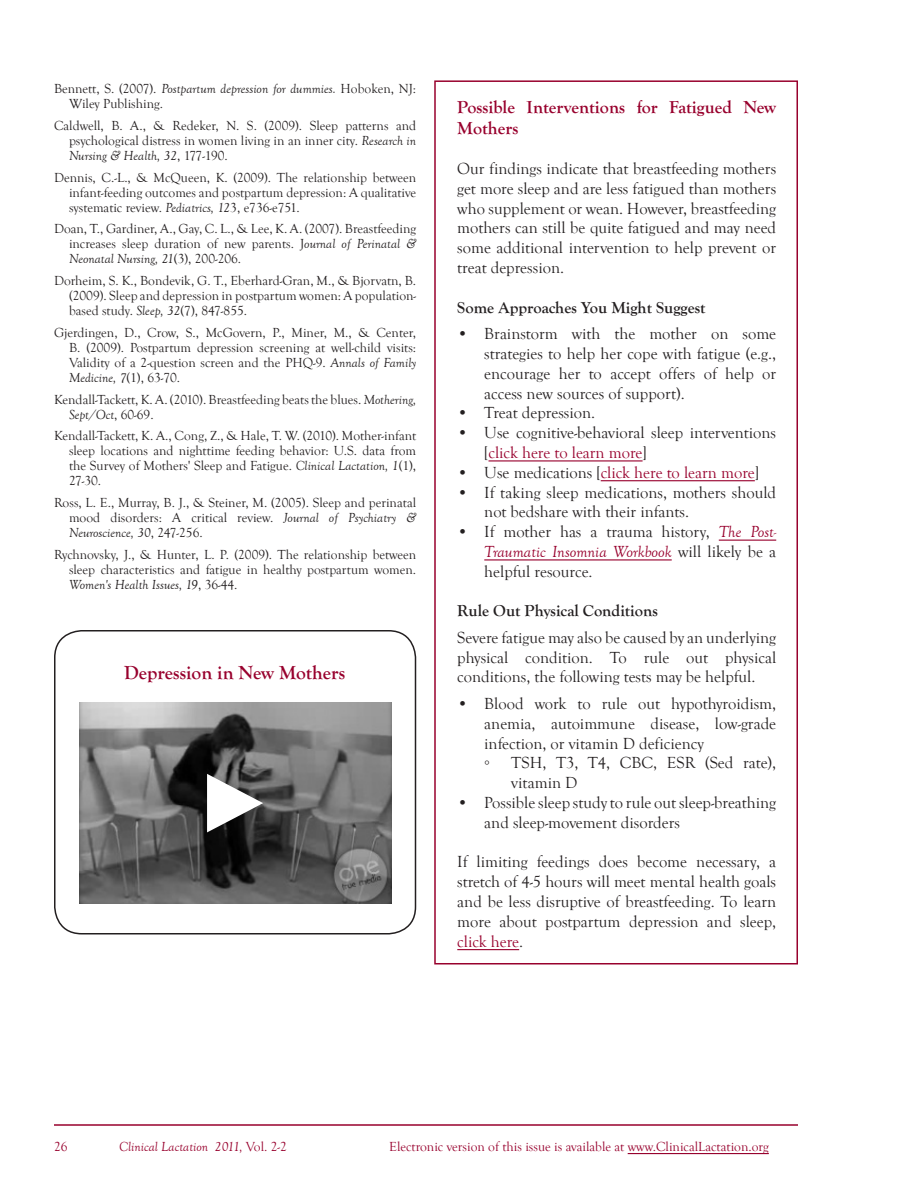
<style>
.page{position:relative;width:918px;height:1188px;background:#fff}
.page>*{position:absolute;margin:0;border:0;box-sizing:border-box;transform-origin:0 0}
.Section_Title{font:700 19.5px "Goudy Old Style T";color:#98012d}
.Indented_text{font:700 18px/21.6px "Goudy Old Style T";color:#98012d}
.Indented_text-2{font:16.5px/19.8px "Goudy Old Style T";color:#231f20;text-align:justify}
.Indented_text-3{font:700 16.5px "Goudy Old Style T";color:#231f20}
.Indented_text-4{font:16.5px "Goudy Old Style T";color:#98012d}
.Indented_text-5{font:16.5px "Times New Roman";color:#231f20}
.References{font:13.5px/15px "Goudy Old Style T";color:#231f20;text-align:justify}
.t1{font:13.5px "Goudy Old Style T";color:#98012d}
.t2{font:italic 13.5px "Goudy Old Style T";color:#98012d}
.s1{font-style:italic}
.s2{color:#98012d}
.s3{color:#231f20}
.s4{font-style:italic;color:#98012d}
.s5{font-style:normal}
</style>
<div class="page">
<hr style="left:628px;top:1153px;width:141px;height:1px;background:#98012d">
<hr style="left:54px;top:1124px;width:744px;height:2px;background:#98012d">
<div style="left:434px;top:80px;width:364px;height:884px;border:2px solid #98012d"></div>
<hr style="left:488px;top:460px;width:155px;height:1px;background:#98012d">
<hr style="left:601px;top:480px;width:154px;height:1px;background:#98012d">
<hr style="left:719px;top:540px;width:57px;height:1px;background:#98012d">
<hr style="left:484px;top:559px;width:188px;height:1px;background:#98012d">
<hr style="left:457px;top:949px;width:62px;height:1px;background:#98012d">
<div style="left:54px;top:630px;width:362px;height:304px;border:2px solid #231f20;border-radius:27px"></div>
<img style="left:79px;top:703px;width:312px;height:201px">
<svg style="left:207px;top:774px;width:56px;height:58px"></svg>
<p class="References" style="left:69px;top:81px;width:349px;text-indent:-15px">Bennett, S. (2007). <span class="s1">Postpartum depression for dummies.</span> Hoboken, NJ:<br>Wiley Publishing.</p>
<p class="References" style="left:69px;top:118px;width:349px;text-indent:-15px">Caldwell, B. A., &amp; Redeker, N. S. (2009). Sleep patterns and psychological distress in women living in an inner city. <span class="s1">Research in Nursing &amp; Health, 32</span>, 177-190.</p>
<p class="References" style="left:69px;top:170px;width:349px;text-indent:-15px">Dennis, C.-L., &amp; McQueen, K. (2009). The relationship between infant-feeding outcomes and postpartum depression: A qualitative systematic review. <span class="s1">Pediatrics, 12</span>3, e736-e751.</p>
<p class="References" style="left:69px;top:222px;width:349px;text-indent:-15px">Doan, T., Gardiner, A., Gay, C. L., &amp; Lee, K. A. (2007). Breastfeeding increases sleep duration of new parents. J<span class="s1">ournal of Perinatal &amp; Neonatal Nursing, 21</span>(3), 200-206.</p>
<p class="References" style="left:69px;top:273px;width:349px;text-indent:-15px">Dorheim, S. K., Bondevik, G. T., Eberhard-Gran, M., &amp; Bjorvatn, B. (2009). Sleep and depression in postpartum women: A population&shy;based study. <span class="s1">Sleep, 32</span>(7), 847-855.</p>
<p class="References" style="left:69px;top:325px;width:349px;text-indent:-15px">Gjerdingen, D., Crow, S., McGovern, P., Miner, M., &amp; Center, B. (2009). Postpartum depression screening at well-child visits:<br>Validity of a 2-question screen and the PHQ-9. <span class="s1">Annals of Family Medicine, 7</span>(1), 63-70.</p>
<p class="References" style="left:69px;top:392px;width:349px;text-indent:-15px">Kendall-Tackett, K. A. (2010). Breastfeeding beats the blues. <span class="s1">Mothering,<br>Sept/Oct</span>, 60-69.</p>
<p class="References" style="left:69px;top:429px;width:349px;text-indent:-15px">Kendall-Tackett, K. A., Cong, Z., &amp; Hale, T. W. (2010). Mother-infant sleep locations and nighttime feeding behavior: U.S. data from the Survey of Mothers' Sleep and Fatigue. <span class="s1">Clinical Lactation, 1</span>(1), 27-30.</p>
<p class="References" style="left:69px;top:495px;width:349px;text-indent:-15px">Ross, L. E., Murray, B. J., &amp; Steiner, M. (2005). Sleep and perinatal mood disorders: A critical review. <span class="s1">Journal of Psychiatry &amp; Neuroscience, 30</span>, 247-256.</p>
<p class="References" style="left:69px;top:547px;width:349px;text-indent:-15px">Rychnovsky, J., &amp; Hunter, L. P. (2009). The relationship between sleep characteristics and fatigue in healthy postpartum women.<br><span class="s1">Women's Health Issues, 19</span>, 36-44.</p>
<p class="Section_Title" style="left:124px;top:662px;width:223px">Depression in New Mothers</p>
<p class="Indented_text" style="left:457px;top:96px;width:320px">Possible Interventions for Fatigued New<br>Mothers</p>
<p class="Indented_text-2" style="left:457px;top:159px;width:320px">Our findings indicate that breastfeeding mothers get more sleep and are less fatigued than mothers who supplement or wean. However, breastfeeding mothers can still be quite fatigued and may need some additional intervention to help prevent or treat depression.</p>
<p class="Indented_text-3" style="left:457px;top:298px;width:250px">Some Approaches You Might Suggest</p>
<p class="Indented_text-2" style="left:484px;top:324px;width:293px;text-indent:-27px">• Brainstorm with the mother on some strategies to help her cope with fatigue (e.g., encourage her to accept offers of help or access new sources of support).</p>
<p class="Indented_text-2" style="left:457px;top:403px;width:140px">• Treat depression.</p>
<p class="Indented_text-2" style="left:484px;top:423px;width:293px;text-indent:-27px">• Use cognitive-behavioral sleep interventions [<span class="s2">click here to learn more</span>]</p>
<p class="Indented_text-4" style="left:457px;top:463px;width:303px"><span class="s3">• Use medications [</span>click here to learn more<span class="s3">]</span></p>
<p class="Indented_text-2" style="left:484px;top:483px;width:293px;text-indent:-27px">• If taking sleep medications, mothers should not bedshare with their infants.</p>
<p class="Indented_text-2" style="left:484px;top:522px;width:294px;text-indent:-27px">• If mother has a trauma history, <span class="s4">The Post-Traumatic Insomnia Workbook</span> will likely be a helpful resource.</p>
<p class="Indented_text-3" style="left:457px;top:602px;width:202px">Rule Out Physical Conditions</p>
<p class="Indented_text-2" style="left:457px;top:628px;width:320px">Severe fatigue may also be caused by an underlying physical condition. To rule out physical conditions, the following tests may be helpful.</p>
<p class="Indented_text-2" style="left:484px;top:694px;width:293px;text-indent:-27px">• Blood work to rule out hypothyroidism, anemia, autoimmune disease, low-grade infection, or vitamin D deficiency</p>
<p class="Indented_text-5" style="left:484px;top:752px;width:7px">◦</p>
<p class="Indented_text-2" style="left:511px;top:753px;width:266px">TSH, T3, T4, CBC, ESR (Sed rate), vitamin D</p>
<p class="Indented_text-2" style="left:484px;top:793px;width:293px;text-indent:-27px">• Possible sleep study to rule out sleep-breathing and sleep-movement disorders</p>
<p class="Indented_text-2" style="left:457px;top:852px;width:320px">If limiting feedings does become necessary, a stretch of 4-5 hours will meet mental health goals and be less disruptive of breastfeeding. To learn more about postpartum depression and sleep, <span class="s2">click here</span>.</p>
<p class="t1" style="left:54px;top:1139px;width:15px">26</p>
<p class="t2" style="left:119px;top:1139px;width:169px">Clinical Lactation 2011, <span class="s5">Vol. 2-2</span></p>
<p class="t1" style="left:389px;top:1139px;width:381px">Electronic version of this issue is available at www.ClinicalLactation.org</p>
</div>
